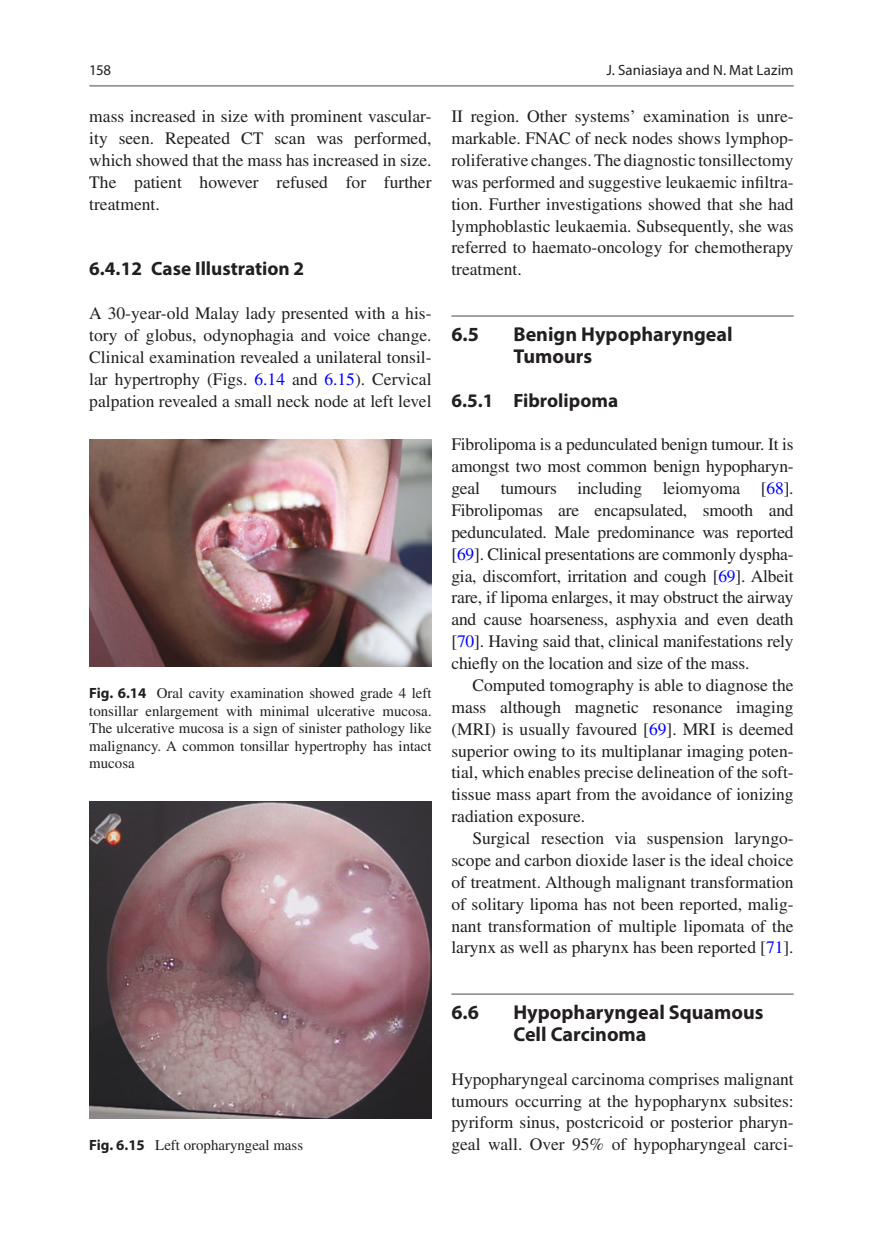
<style>
.page{position:relative;width:883px;height:1260px;background:#fff}
.page>*{position:absolute;margin:0;border:0;box-sizing:border-box;transform-origin:0 0}
._1_hd{font:700 20.12px/21.9px "Myriad Pro";color:#231f20}
._2_hd{font:700 19.25px "Myriad Pro";color:#231f20}
._1_hd_2_hd{font:700 19.25px "Myriad Pro";color:#231f20}
.Text_flush{font:17.5px/21.9px "Times LT Std";color:#231f20;text-align:justify}
.Text{font:17.5px/21.9px "Times LT Std";color:#231f20;text-align:justify}
.t1{font:14.88px/17.5px "Times LT Std";color:#231f20;text-align:justify}
.t2{font:14.88px "Myriad Pro";letter-spacing:.005em;color:#231f20}
.s1{color:#00f}
.s2{font-family:"Myriad Pro";font-weight:700}
</style>
<div class="page">
<hr style="left:451px;top:315px;width:343px;height:2px;background:#939598">
<hr style="left:451px;top:993px;width:343px;height:2px;background:#939598">
<img style="left:90px;top:440px;width:341px;height:227px">
<img style="left:90px;top:802px;width:341px;height:317px">
<hr style="left:89px;top:85px;width:705px;height:2px;background:#939598">
<p class="t2" style="left:89px;top:61px;width:24px">158</p>
<p class="Text_flush" style="left:89px;top:105px;width:344px">mass increased in size with prominent vascular&shy;ity seen. Repeated CT scan was performed, which showed that the mass has increased in size.<br>The patient however refused for further treatment.</p>
<h3 class="_2_hd" style="left:89px;top:256px;width:217px">6.4.12 Case Illustration 2</h3>
<p class="Text_flush" style="left:89px;top:302px;width:344px">A 30-year-old Malay lady presented with a his&shy;tory of globus, odynophagia and voice change.<br>Clinical examination revealed a unilateral tonsil&shy;lar hypertrophy (Figs. <span class="s1">6.14</span> and <span class="s1">6.15</span>). Cervical palpation revealed a small neck node at left level</p>
<p class="t1" style="left:89px;top:684px;width:344px"><span class="s2">Fig. 6.14</span> Oral cavity examination showed grade 4 left tonsillar enlargement with minimal ulcerative mucosa.<br>The ulcerative mucosa is a sign of sinister pathology like malignancy. A common tonsillar hypertrophy has intact mucosa</p>
<p class="t1" style="left:89px;top:1137px;width:215px"><span class="s2">Fig. 6.15</span> Left oropharyngeal mass</p>
<p class="t2" style="left:606px;top:61px;width:189px">J. Saniasiaya and N. Mat Lazim</p>
<p class="Text_flush" style="left:451px;top:105px;width:344px">II region. Other systems’ examination is unre&shy;markable. FNAC of neck nodes shows lymphop&shy;roliferative changes. The diagnostic tonsillectomy was performed and suggestive leukaemic infiltra&shy;tion. Further investigations showed that she had lymphoblastic leukaemia. Subsequently, she was referred to haemato-oncology for chemotherapy treatment.</p>
<h2 class="_1_hd" style="left:451px;top:323px;width:29px">6.5</h2>
<h2 class="_1_hd" style="left:513px;top:323px;width:221px">Benign Hypopharyngeal<br>Tumours</h2>
<h3 class="_1_hd_2_hd" style="left:451px;top:388px;width:168px">6.5.1 Fibrolipoma</h3>
<p class="Text_flush" style="left:451px;top:433px;width:344px">Fibrolipoma is a pedunculated benign tumour. It is amongst two most common benign hypopharyn&shy;geal tumours including leiomyoma [<span class="s1">68</span>].<br>Fibrolipomas are encapsulated, smooth and pedunculated. Male predominance was reported [<span class="s1">69</span>]. Clinical presentations are commonly dyspha&shy;gia, discomfort, irritation and cough [<span class="s1">69</span>]. Albeit rare, if lipoma enlarges, it may obstruct the airway and cause hoarseness, asphyxia and even death [<span class="s1">70</span>]. Having said that, clinical manifestations rely chiefly on the location and size of the mass.</p>
<p class="Text" style="left:451px;top:674px;width:344px;text-indent:21px">Computed tomography is able to diagnose the mass although magnetic resonance imaging (MRI) is usually favoured [<span class="s1">69</span>]. MRI is deemed superior owing to its multiplanar imaging poten&shy;tial, which enables precise delineation of the soft&shy;tissue mass apart from the avoidance of ionizing radiation exposure.</p>
<p class="Text" style="left:451px;top:827px;width:344px;text-indent:21px">Surgical resection via suspension laryngo&shy;scope and carbon dioxide laser is the ideal choice of treatment. Although malignant transformation of solitary lipoma has not been reported, malig&shy;nant transformation of multiple lipomata of the larynx as well as pharynx has been reported [<span class="s1">71</span>].</p>
<h2 class="_1_hd" style="left:451px;top:1001px;width:29px">6.6</h2>
<h2 class="_1_hd" style="left:513px;top:1001px;width:252px">Hypopharyngeal Squamous<br>Cell Carcinoma</h2>
<p class="Text_flush" style="left:451px;top:1068px;width:344px">Hypopharyngeal carcinoma comprises malignant tumours occurring at the hypopharynx subsites: pyriform sinus, postcricoid or posterior pharyn&shy;geal wall. Over 95% of hypopharyngeal carci-</p>
</div>
